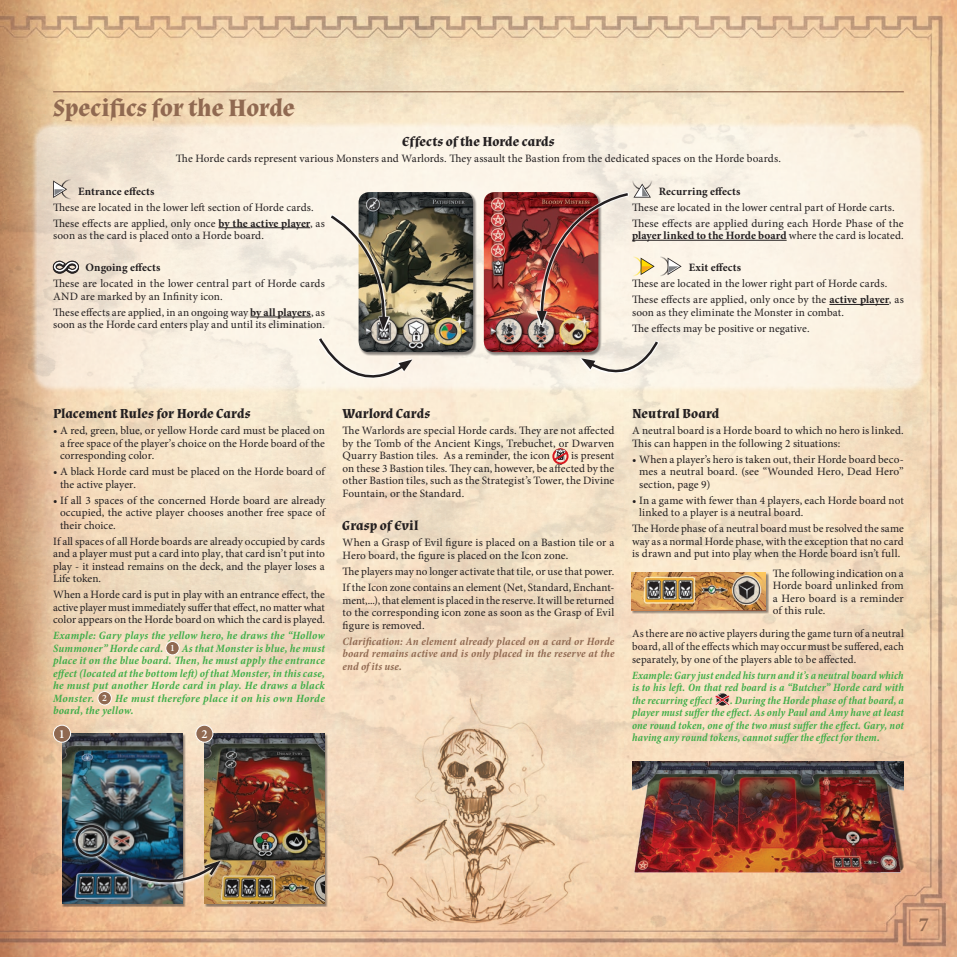
<style>
.page{position:relative;width:957px;height:957px;background:#fff}
.page>*{position:absolute;margin:0;border:0;box-sizing:border-box;transform-origin:0 0}
.t1{font:700 25px "Almendra";letter-spacing:-.005em;color:#906951}
.t2{font:700 20px "Minion Pro";color:#906951}
.t3{font:700 13.75px "Almendra";color:#231f20}
.t4{font:600 12.38px "Minion Pro";color:#fff}
.t5{font:11.25px/12.5px "Minion Pro";letter-spacing:.005em;color:#231f20}
.t6{font:italic 700 condensed 11.25px/12.5px "Minion Pro";letter-spacing:.01em;color:#40ae49;text-align:justify}
.t7{font:11.25px/12.5px "Minion Pro";letter-spacing:.005em;color:#231f20;text-align:justify;scale:.96 1}
.t8{font:italic 700 condensed 11.25px/12.5px "Minion Pro";letter-spacing:.01em;color:#906951;text-align:justify}
.t9{font:700 11.25px "Minion Pro";letter-spacing:.015em;color:#231f20}
.s1{font-weight:700}
.s2{font-weight:400}
.s3{font-weight:600;font-style:normal;font-stretch:normal;font-size:9.75px;color:#fff}
</style>
<div class="page">
<img style="left:0;top:0;width:957px;height:957px">
<svg style="left:30px;top:121px;width:896px;height:271px;background:#f3e1c8"></svg>
<svg style="left:37px;top:128px;width:882px;height:257px;background:#f8eee0"></svg>
<img style="left:358px;top:694px;width:232px;height:231px">
<svg style="left:53px;top:178px;width:19px;height:22px"></svg>
<svg style="left:53px;top:261px;width:26px;height:13px"></svg>
<div style="left:359px;top:192px;width:117px;height:163px;background:#231f20;opacity:.5"></div>
<img style="left:358px;top:192px;width:115px;height:160px">
<img style="left:484px;top:192px;width:114px;height:160px">
<div style="left:632px;top:572px;width:137px;height:41px;background:#231f20;opacity:.5"></div>
<img style="left:631px;top:572px;width:135px;height:38px">
<img style="left:62px;top:733px;width:120px;height:171px">
<div style="left:204px;top:734px;width:124px;height:173px;background:#231f20;opacity:.5"></div>
<img style="left:204px;top:733px;width:121px;height:171px">
<div style="left:53px;top:725px;width:18px;height:17px;background:#906951;border-radius:50%"></div>
<div style="left:53px;top:725px;width:18px;height:17px;border:1px solid #fff;border-radius:50%"></div>
<div style="left:196px;top:725px;width:17px;height:17px;background:#906951;border-radius:50%"></div>
<div style="left:195px;top:725px;width:18px;height:17px;border:1px solid #fff;border-radius:50%"></div>
<div style="left:73px;top:822px;width:37px;height:37px;background:#fff;opacity:.8"></div>
<img style="left:74px;top:823px;width:149px;height:85px">
<img style="left:632px;top:762px;width:272px;height:110px">
<hr style="left:53px;top:91px;width:851px;height:1px;background:#906951">
<hr style="left:218px;top:227px;width:92px;height:1px;background:#231f20">
<hr style="left:250px;top:317px;width:61px;height:1px;background:#231f20">
<hr style="left:632px;top:240px;width:154px;height:1px;background:#231f20">
<hr style="left:829px;top:304px;width:60px;height:1px;background:#231f20">
<div style="left:166px;top:641px;width:13px;height:14px;background:#906951;border-radius:50%"></div>
<div style="left:165px;top:641px;width:14px;height:14px;border:1px solid #fff;border-radius:50%"></div>
<div style="left:98px;top:691px;width:13px;height:14px;background:#906951;border-radius:50%"></div>
<div style="left:98px;top:691px;width:14px;height:14px;border:1px solid #fff;border-radius:50%"></div>
<div style="left:552px;top:448px;width:16px;height:16px;border:2px solid #d7171f;border-radius:50%"></div>
<svg style="left:553px;top:448px;width:14px;height:14px"></svg>
<svg style="left:714px;top:693px;width:16px;height:13px"></svg>
<svg style="left:318px;top:214px;width:97px;height:188px;background:#bbb4a4"></svg>
<img style="left:537px;top:178px;width:144px;height:146px">
<svg style="left:581px;top:339px;width:78px;height:51px;background:#dfd4ca"></svg>
<h1 class="t1" style="left:53px;top:93px;width:243px">Specifics for the Horde</h1>
<p class="t3" style="left:402px;top:134px;width:154px">Effects of the Horde cards</p>
<p class="t5" style="left:176px;top:153px;width:606px">The Horde cards represent various Monsters and Warlords. They assault the Bastion from the dedicated spaces on the Horde boards.</p>
<p class="t9" style="left:78px;top:183px;width:78px">Entrance effects</p>
<p class="t5" style="left:53px;top:199px;width:273px;line-height:16px">These are located in the lower left section of Horde cards.<br>These effects are applied, only once <span class="s1">by the active player</span>, as</p>
<p class="t5" style="left:53px;top:229px;width:212px">soon as the card is placed onto a Horde board.</p>
<p class="t9" style="left:86px;top:260px;width:76px">Ongoing effects</p>
<p class="t5" style="left:53px;top:277px;width:273px">These are located in the lower central part of Horde cards<br>AND are marked by an Infinity icon.</p>
<p class="t5" style="left:53px;top:306px;width:273px">These effects are applied, in an ongoing way <span class="s1">by all players</span>, as soon as the Horde card enters play and until its elimination.</p>
<p class="t9" style="left:659px;top:183px;width:83px">Recurring effects</p>
<p class="t5" style="left:632px;top:199px;width:273px;line-height:16px">These are located in the lower central part of Horde carts.<br>These effects are applied during each Horde Phase of the</p>
<p class="t9" style="left:632px;top:228px;width:273px">player linked to the Horde board <span class="s2">where the card is located.</span></p>
<p class="t9" style="left:688px;top:260px;width:54px">Exit effects</p>
<p class="t5" style="left:632px;top:276px;width:273px;line-height:16px">These are located in the lower right part of Horde cards.<br>These effects are applied, only once by the <span class="s1">active player</span>, as</p>
<p class="t5" style="left:632px;top:304px;width:213px;line-height:16px">soon as they eliminate the Monster in combat.<br>The effects may be positive or negative.</p>
<p class="t3" style="left:53px;top:405px;width:199px">Placement Rules for Horde Cards</p>
<p class="t5" style="left:60px;top:424px;width:266px;text-align:justify;text-indent:-7px">• A red, green, blue, or yellow Horde card must be placed on a free space of the player’s choice on the Horde board of the corresponding color.</p>
<p class="t5" style="left:60px;top:465px;width:266px;text-indent:-7px">• A black Horde card must be placed on the Horde board of the active player.</p>
<p class="t5" style="left:60px;top:494px;width:266px;text-align:justify;text-indent:-7px">• If all 3 spaces of the concerned Horde board are already occupied, the active player chooses another free space of their choice.</p>
<p class="t5" style="left:53px;top:535px;width:273px;text-align:justify">If all spaces of all Horde boards are already occupied by cards and a player must put a card into play, that card isn’t put into play - it instead remains on the deck, and the player loses a Life token.</p>
<p class="t5" style="left:53px;top:588px;width:273px;text-align:justify">When a Horde card is put in play with an entrance effect, the active player must immediately suffer that effect, no matter what color appears on the Horde board on which the card is played.</p>
<p class="t6" style="left:53px;top:629px;width:273px">Example: Gary plays the yellow hero, he draws the “Hollow Summoner” Horde card. <span class="s3">1</span> As that Monster is blue, he must place it on the blue board. Then, he must apply the entrance effect (located at the bottom left) of that Monster, in this case, he must put another Horde card in play. He draws a black Monster. <span class="s3">2</span> He must therefore place it on his own Horde board, the yellow.</p>
<p class="t4" style="left:59px;top:725px;width:8px">1</p>
<p class="t4" style="left:201px;top:725px;width:8px">2</p>
<p class="t3" style="left:343px;top:405px;width:89px">Warlord Cards</p>
<p class="t5" style="left:343px;top:424px;width:273px;text-align:justify">The Warlords are special Horde cards. They are not affected by the Tomb of the Ancient Kings, Trebuchet, or Dwarven Quarry Bastion tiles. As a reminder, the icon</p>
<p class="t5" style="left:343px;top:449px;width:273px;text-align:justify;text-indent:228px">is present on these 3 Bastion tiles. They can, however, be affected by the other Bastion tiles, such as the Strategist’s Tower, the Divine Fountain, or the Standard.</p>
<p class="t3" style="left:343px;top:518px;width:77px">Grasp of Evil</p>
<p class="t5" style="left:343px;top:536px;width:273px">When a Grasp of Evil figure is placed on a Bastion tile or a<br>Hero board, the figure is placed on the Icon zone.</p>
<p class="t5" style="left:343px;top:563px;width:273px;line-height:16px">The players may no longer activate that tile, or use that power.<br>If the Icon zone contains an element (Net, Standard, Enchant-</p>
<p class="t5" style="left:343px;top:594px;width:273px;text-align:justify">ment,...), that element is placed in the reserve. It will be returned to the corresponding icon zone as soon as the Grasp of Evil figure is removed.</p>
<p class="t8" style="left:343px;top:634px;width:273px">Clarification: An element already placed on a card or Horde board remains active and is only placed in the reserve at the end of its use.</p>
<p class="t3" style="left:632px;top:405px;width:89px">Neutral Board</p>
<p class="t5" style="left:632px;top:424px;width:273px">A neutral board is a Horde board to which no hero is linked.<br>This can happen in the following 2 situations:</p>
<p class="t5" style="left:639px;top:453px;width:266px;text-align:justify;text-indent:-7px">• When a player’s hero is taken out, their Horde board beco&shy;mes a neutral board. (see “Wounded Hero, Dead Hero” section, page 9)</p>
<p class="t5" style="left:639px;top:494px;width:266px;text-indent:-7px">• In a game with fewer than 4 players, each Horde board not linked to a player is a neutral board.</p>
<p class="t5" style="left:632px;top:522px;width:273px;text-align:justify">The Horde phase of a neutral board must be resolved the same way as a normal Horde phase, with the exception that no card is drawn and put into play when the Horde board isn’t full.</p>
<p class="t5" style="left:773px;top:567px;width:132px;text-align:justify">The following indication on a Horde board unlinked from a Hero board is a reminder of this rule.</p>
<p class="t7" style="left:632px;top:628px;width:284px">As there are no active players during the game turn of a neutral board, all of the effects which may occur must be suffered, each separately, by one of the players able to be affected.</p>
<p class="t6" style="left:632px;top:668px;width:273px">Example: Gary just ended his turn and it’s a neutral board which is to his left. On that red board is a “Butcher” Horde card with the recurring effect</p>
<p class="t6" style="left:632px;top:693px;width:273px;text-indent:98px">. During the Horde phase of that board, a player must suffer the effect. As only Paul and Amy have at least one round token, one of the two must suffer the effect. Gary, not having any round tokens, cannot suffer the effect for them.</p>
<h2 class="t2" style="left:918px;top:911px;width:11px">7</h2>
</div>
